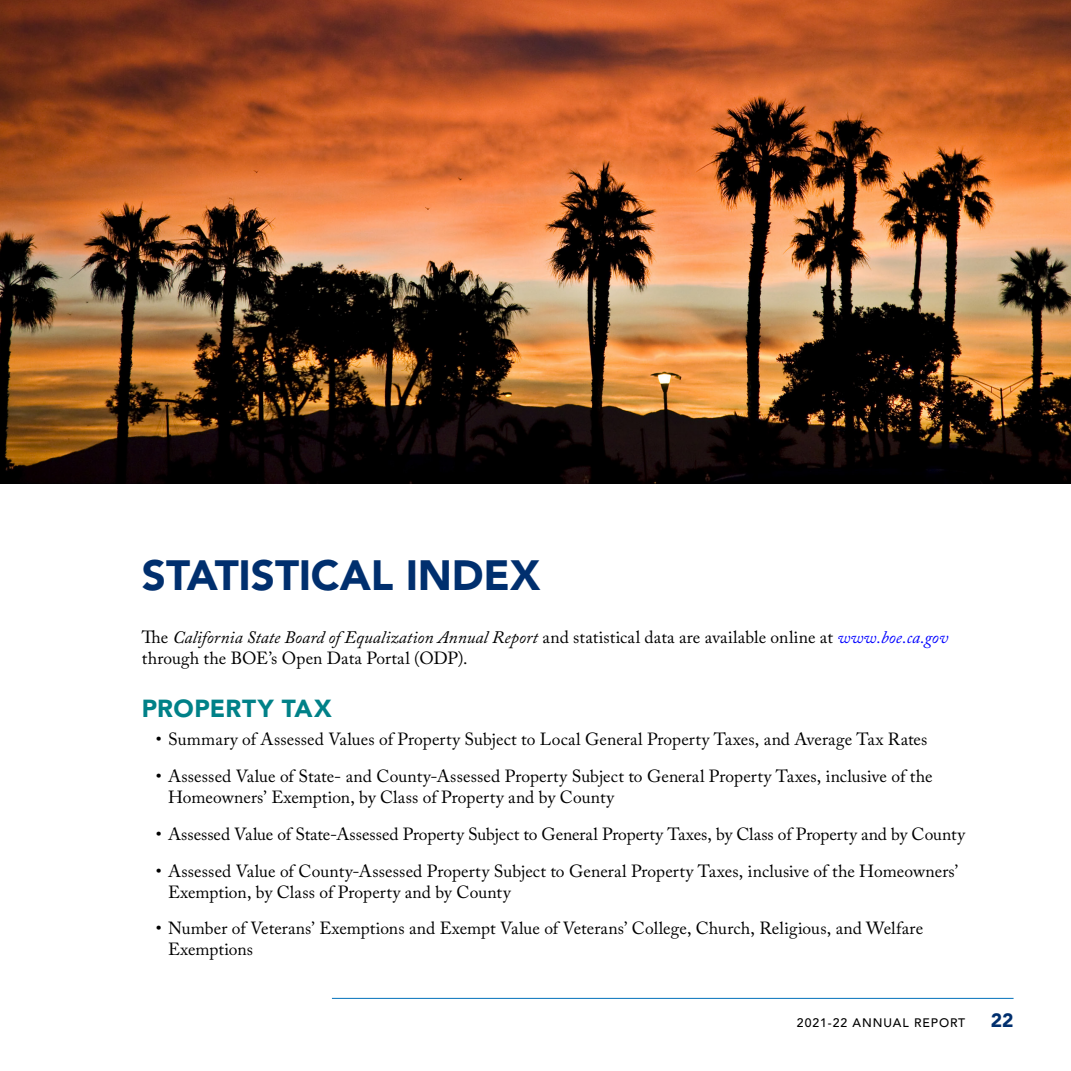
<style>
.page{position:relative;width:1071px;height:1071px;background:#fff}
.page>*{position:absolute;margin:0;border:0;box-sizing:border-box;transform-origin:0 0}
.t1{font:900 42px "Avenir LT Std";letter-spacing:-.005em;color:#002f6e}
.t2{font:900 24.5px "Avenir LT Std";letter-spacing:.015em;color:#008188}
.t3{font:17.5px/21px "Adobe Caslon Pro";letter-spacing:.005em;color:#000}
.t4{font:500 12.25px "Avenir LT Std";letter-spacing:.075em;color:#000}
.s1{font-style:italic}
.s2{font-style:italic;color:#00f}
.s3{font-weight:900;font-size:19.25px;color:#002f6e}
</style>
<div class="page">
<hr style="left:332px;top:998px;width:682px;height:1px;background:#0070ba">
<img style="left:0;top:0;width:1071px;height:484px">
<h2 class="t1" style="left:142px;top:550px;width:400px">STATISTICAL INDEX</h2>
<p class="t3" style="left:142px;top:626px;width:808px">The <span class="s1">California State Board of Equalization Annual Report</span> and statistical data are available online at <span class="s2">www.boe.ca.gov </span>through the BOE’s Open Data Portal (ODP).</p>
<h3 class="t2" style="left:142px;top:693px;width:192px">PROPERTY TAX</h3>
<p class="t3" style="left:156px;top:729px;width:773px">• Summary of Assessed Values of Property Subject to Local General Property Taxes, and Average Tax Rates</p>
<p class="t3" style="left:168px;top:766px;width:766px;text-indent:-12px">• Assessed Value of State- and County-Assessed Property Subject to General Property Taxes, inclusive of the<br>Homeowners’ Exemption, by Class of Property and by County</p>
<p class="t3" style="left:156px;top:823px;width:811px">• Assessed Value of State-Assessed Property Subject to General Property Taxes, by Class of Property and by County</p>
<p class="t3" style="left:168px;top:860px;width:792px;text-indent:-12px">• Assessed Value of County-Assessed Property Subject to General Property Taxes, inclusive of the Homeowners’<br>Exemption, by Class of Property and by County</p>
<p class="t3" style="left:168px;top:918px;width:757px;text-indent:-12px">• Number of Veterans’ Exemptions and Exempt Value of Veterans’ College, Church, Religious, and Welfare<br>Exemptions</p>
<p class="t4" style="left:797px;top:1015px;width:218px">2021-22 ANNUAL REPORT <span class="s3">22</span></p>
</div>
